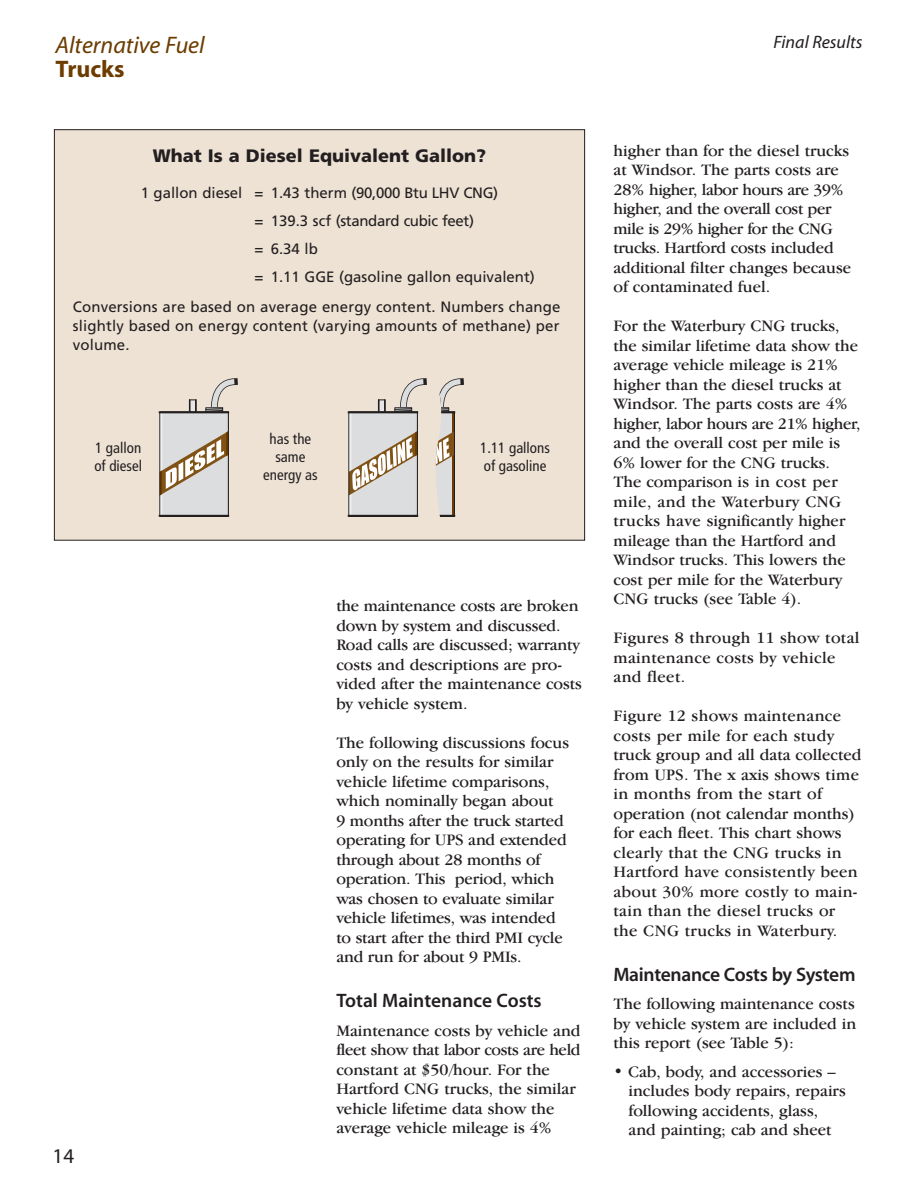
<style>
.page{position:relative;width:918px;height:1188px;background:#fff}
.page>*{position:absolute;margin:0;border:0;box-sizing:border-box;transform-origin:0 0}
.t1{font:24px "Myriad MM It 406 600";color:#6c3c00}
.t2{font:24px "Myriad MM 700 600";color:#6c3c00}
.t3{font:21px "Myriad MM 406 600";color:#231f20}
.t4{font:19.5px "Myriad MM 565 600";letter-spacing:-.015em;color:#231f20}
.t5{font:900 18px "Frutiger";color:#231f20}
.t6{font:18px "Myriad MM It 406 600";color:#231f20}
.t7{font:16.5px/19.5px "Garamond IT Cby BT";color:#231f20}
.t8{font:16.5px/19.5px "Garamond IT Cby BT";letter-spacing:.02em;color:#231f20}
.t9{font:15px/27.8px "Frutiger";color:#231f20}
.t10{font:condensed 15px/18px "Frutiger";color:#231f20}
</style>
<div class="page">
<div style="left:54px;top:130px;width:531px;height:410px;background:#eee2d5"></div>
<div style="left:160px;top:412px;width:68px;height:104px;background:#dcddde"></div>
<hr style="left:160px;top:412px;width:3px;height:104px;background:#e3e4e5">
<hr style="left:226px;top:412px;width:2px;height:104px;background:#d8d9db">
<svg style="left:189px;top:400px;width:8px;height:11px"></svg>
<svg style="left:205px;top:378px;width:33px;height:36px"></svg>
<svg style="left:162px;top:432px;width:65px;height:62px"></svg>
<div style="left:160px;top:412px;width:69px;height:105px;border:1px solid #231f20"></div>
<hr style="left:160px;top:515px;width:68px;height:2px;background:#231f20">
<hr style="left:160px;top:411px;width:68px;height:2px;background:#231f20">
<svg style="left:349px;top:378px;width:115px;height:139px"></svg>
<h1 class="t1" style="left:56px;top:36px;width:151px">Alternative Fuel</h1>
<h1 class="t2" style="left:56px;top:60px;width:71px">Trucks</h1>
<p class="t5" style="left:153px;top:148px;width:335px">What Is a Diesel Equivalent Gallon?</p>
<p class="t9" style="left:254px;top:180px;width:282px;text-indent:-114px">1 gallon diesel = 1.43 therm (90,000 Btu LHV CNG)<br>= 139.3 scf (standard cubic feet)<br>= 6.34 lb<br>= 1.11 GGE (gasoline gallon equivalent)</p>
<p class="t9" style="left:73px;top:299px;width:489px;line-height:18.8px;text-align:justify">Conversions are based on average energy content. Numbers change slightly based on energy content (varying amounts of methane) per volume.</p>
<p class="t10" style="left:263px;top:431px;width:56px;text-align:center">has the same energy as</p>
<p class="t10" style="left:94px;top:440px;width:49px">1 gallon of diesel</p>
<p class="t10" style="left:480px;top:440px;width:71px">1.11 gallons of gasoline</p>
<p class="t3" style="left:53px;top:1148px;width:23px">14</p>
<p class="t7" style="left:336px;top:598px;width:247px">the maintenance costs are broken down by system and discussed.<br>Road calls are discussed; warranty costs and descriptions are pro&shy;vided after the maintenance costs by vehicle system.</p>
<p class="t7" style="left:336px;top:734px;width:234px">The following discussions focus only on the results for similar vehicle lifetime comparisons, which nominally began about<br>9 months after the truck started operating for UPS and extended through about 28 months of operation. This period, which was chosen to evaluate similar vehicle lifetimes, was intended to start after the third PMI cycle and run for about 9 PMIs.</p>
<p class="t4" style="left:336px;top:993px;width:207px">Total Maintenance Costs</p>
<p class="t7" style="left:336px;top:1022px;width:246px">Maintenance costs by vehicle and fleet show that labor costs are held constant at $50/hour. For the<br>Hartford CNG trucks, the similar vehicle lifetime data show the average vehicle mileage is 4%</p>
<p class="t6" style="left:774px;top:35px;width:90px">Final Results</p>
<p class="t7" style="left:614px;top:142px;width:239px">higher than for the diesel trucks at Windsor. The parts costs are<br>28% higher, labor hours are 39% higher, and the overall cost per mile is 29% higher for the CNG trucks. Hartford costs included additional filter changes because of contaminated fuel.</p>
<p class="t7" style="left:614px;top:318px;width:249px">For the Waterbury CNG trucks, the similar lifetime data show the average vehicle mileage is 21% higher than the diesel trucks at<br>Windsor. The parts costs are 4% higher, labor hours are 21% higher, and the overall cost per mile is<br>6% lower for the CNG trucks.<br>The comparison is in cost per mile, and the Waterbury CNG trucks have significantly higher mileage than the Hartford and<br>Windsor trucks. This lowers the cost per mile for the Waterbury<br>CNG trucks (see Table 4).</p>
<p class="t8" style="left:614px;top:630px;width:248px">Figures 8 through 11 show total maintenance costs by vehicle and fleet.</p>
<p class="t8" style="left:614px;top:708px;width:249px">Figure 12 shows maintenance costs per mile for each study truck group and all data collected from UPS. The x axis shows time in months from the start of operation (not calendar months) for each fleet. This chart shows clearly that the CNG trucks in<br>Hartford have consistently been about 30% more costly to main&shy;tain than the diesel trucks or the CNG trucks in Waterbury.</p>
<p class="t4" style="left:614px;top:967px;width:244px">Maintenance Costs by System</p>
<p class="t7" style="left:614px;top:996px;width:244px;text-align:justify">The following maintenance costs by vehicle system are included in this report (see Table 5):</p>
<p class="t7" style="left:629px;top:1063px;width:219px;text-indent:-15px">• Cab, body, and accessories – includes body repairs, repairs following accidents, glass, and painting; cab and sheet</p>
</div>
